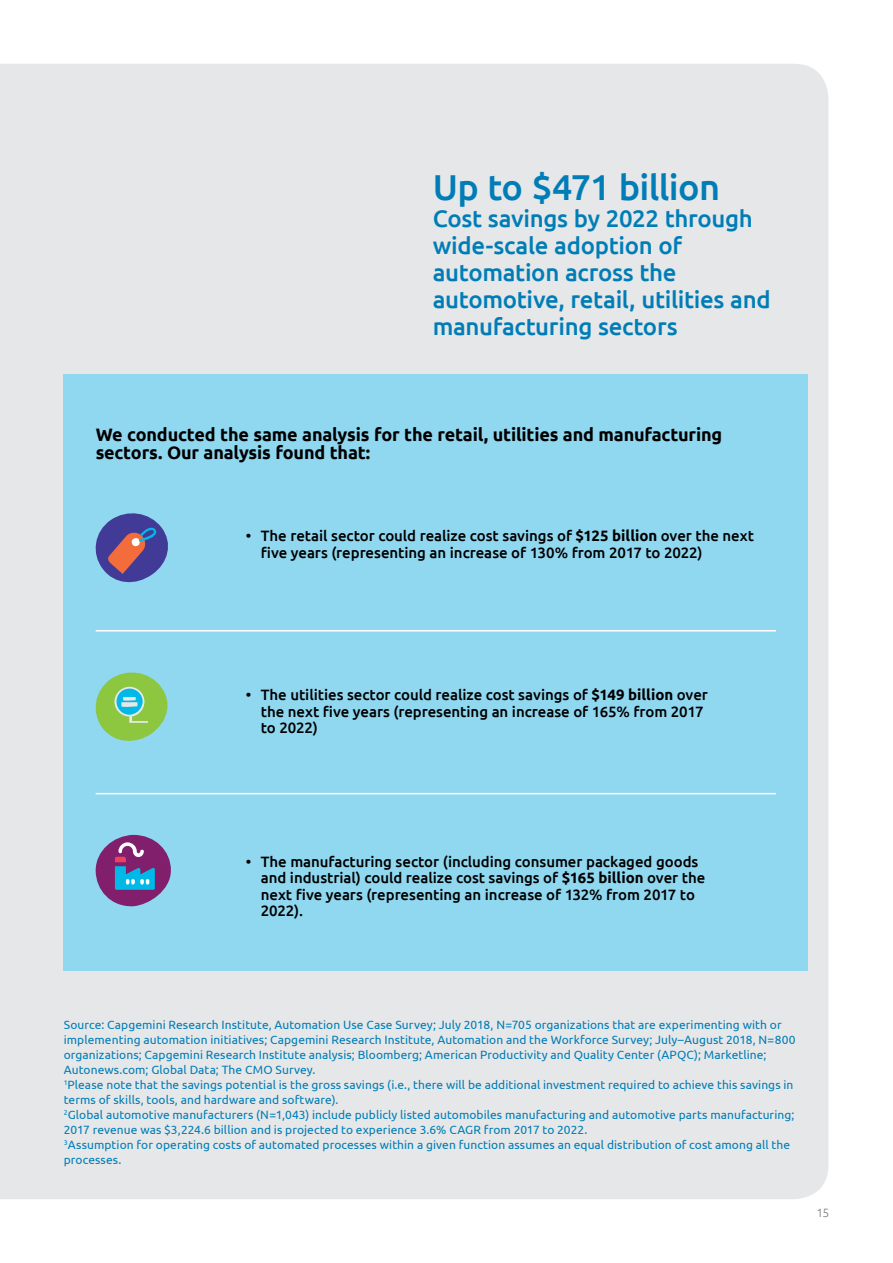
<style>
.page{position:relative;width:893px;height:1263px;background:#fff}
.page>*{position:absolute;margin:0;border:0;box-sizing:border-box;transform-origin:0 0}
.t1{font:500 36px "Ubuntu";letter-spacing:-.02em;color:#007db7}
.t2{font:500 24px/27px "Ubuntu";letter-spacing:-.015em;color:#007db7}
.t3{font:700 18px/18px "Ubuntu";letter-spacing:-.01em;color:#000}
.t4{font:500 15px/16.5px "Ubuntu";letter-spacing:-.005em;color:#000}
.t5{font:12px/15px "Ubuntu";letter-spacing:.005em;color:#007db7}
.t6{font:300 12px "Ubuntu";color:#77787b}
.s1{font-weight:700}
</style>
<div class="page">
<div style="left:0;top:64px;width:828px;height:1135px;background:#e6e7e8"></div>
<div style="left:64px;top:375px;width:744px;height:596px;background:#90d7f0"></div>
<svg style="left:95px;top:513px;width:73px;height:70px"></svg>
<svg style="left:95px;top:672px;width:73px;height:69px"></svg>
<svg style="left:96px;top:835px;width:75px;height:72px"></svg>
<hr style="left:96px;top:630px;width:680px;height:1px;background:#fff">
<hr style="left:96px;top:793px;width:680px;height:1px;background:#fff">
<h1 class="t1" style="left:433px;top:165px;width:289px">Up to $471 billion</h1>
<h2 class="t2" style="left:433px;top:204px;width:340px">Cost savings by 2022 through wide-scale adoption of automation across the automotive, retail, utilities and manufacturing sectors</h2>
<h3 class="t3" style="left:96px;top:425px;width:628px">We conducted the same analysis for the retail, utilities and manufacturing sectors. Our analysis found that:</h3>
<p class="t4" style="left:261px;top:527px;width:495px;text-indent:-15px">• The retail sector could realize cost savings of <span class="s1">$125 billion</span> over the next five years (representing an increase of 130% from 2017 to 2022)</p>
<p class="t4" style="left:261px;top:686px;width:449px;text-indent:-15px">• The utilities sector could realize cost savings of <span class="s1">$149 billion</span> over the next five years (representing an increase of 165% from 2017 to 2022)</p>
<p class="t4" style="left:261px;top:852px;width:446px;text-indent:-15px">• The manufacturing sector (including consumer packaged goods and industrial) could realize cost savings of <span class="s1">$165 billion</span> over the next five years (representing an increase of 132% from 2017 to 2022).</p>
<p class="t5" style="left:64px;top:1017px;width:733px">Source: Capgemini Research Institute, Automation Use Case Survey; July 2018, N=705 organizations that are experimenting with or implementing automation initiatives; Capgemini Research Institute, Automation and the Workforce Survey; July–August 2018, N=800 organizations; Capgemini Research Institute analysis; Bloomberg; American Productivity and Quality Center (APQC); Marketline; Autonews.com; Global Data; The CMO Survey.<br><sup>1</sup>Please note that the savings potential is the gross savings (i.e., there will be additional investment required to achieve this savings in terms of skills, tools, and hardware and software).<br><sup>2</sup>Global automotive manufacturers (N=1,043) include publicly listed automobiles manufacturing and automotive parts manufacturing; 2017 revenue was $3,224.6 billion and is projected to experience 3.6% CAGR from 2017 to 2022.<br><sup>3</sup>Assumption for operating costs of automated processes within a given function assumes an equal distribution of cost among all the processes.</p>
<p class="t6" style="left:816px;top:1205px;width:14px">15</p>
</div>
